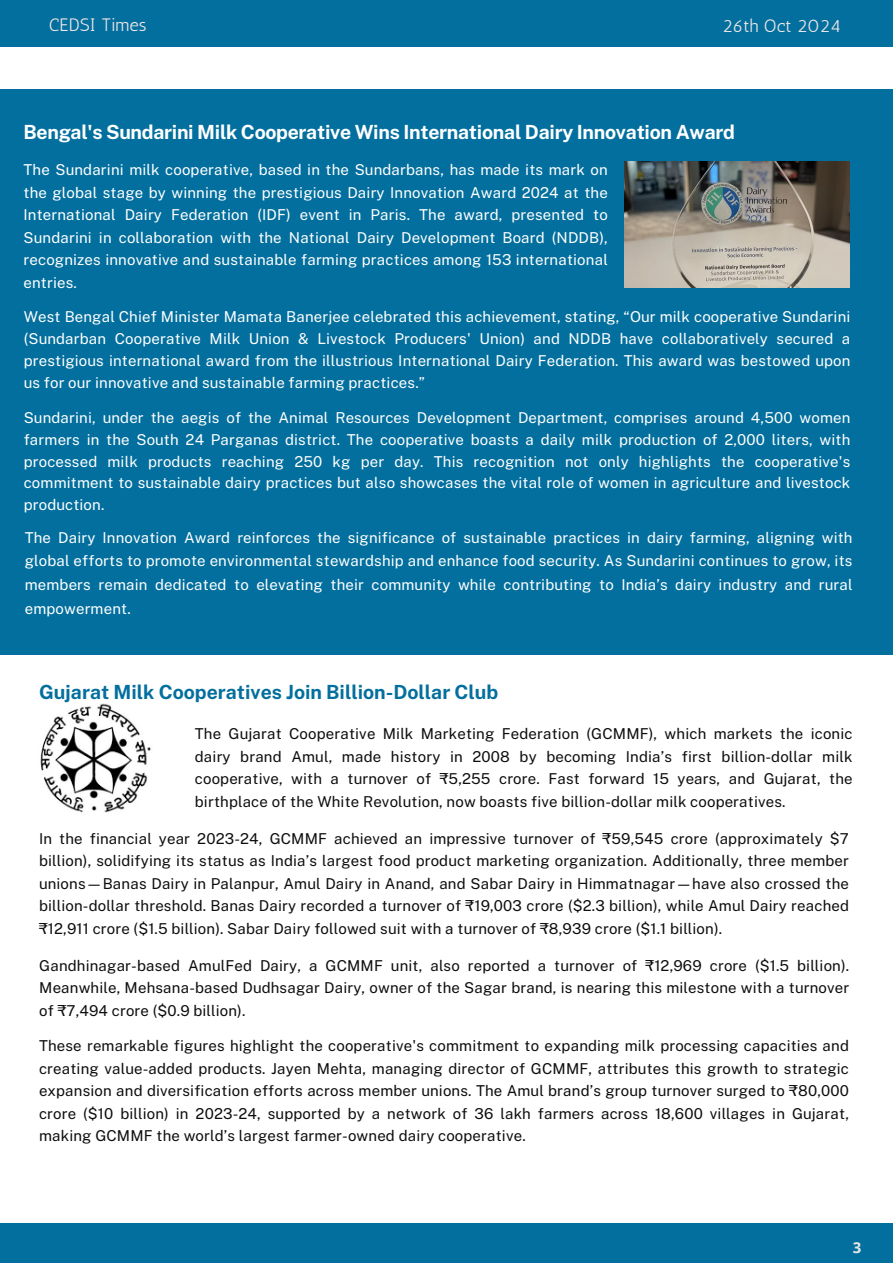
<style>
.page{position:relative;width:893px;height:1263px;background:#fff}
.page>*{position:absolute;margin:0;border:0;box-sizing:border-box;transform-origin:0 0}
.t1{font:700 19.5px "Public Sans";letter-spacing:-.015em;color:#fff}
.t2{font:700 19.5px "Public Sans";color:#036f9e}
.t3{font:18px "Antic";color:#ede7e7}
.t4{font:15px/22.5px "Public Sans";letter-spacing:.01em;color:#0d0d0d;text-align:justify}
.t5{font:15px/21.9px "Public Sans";letter-spacing:.01em;color:#fff;text-align:justify}
.t6{font:700 15px "Open Sans";color:#ede7e7}
</style>
<div class="page">
<div style="left:0;top:0;width:893px;height:46px;background:#036f9e"></div>
<div style="left:0;top:89px;width:892px;height:566px;background:#036f9e"></div>
<div style="left:0;top:1223px;width:892px;height:40px;background:#036f9e"></div>
<img style="left:624px;top:161px;width:225px;height:126px">
<img style="left:40px;top:703px;width:111px;height:110px">
<h1 class="t3" style="left:49px;top:14px;width:99px">CEDSI Times</h1>
<p class="t3" style="left:722px;top:15px;width:120px">26th Oct 2024</p>
<p class="t1" style="left:24px;top:121px;width:713px">Bengal's Sundarini Milk Cooperative Wins International Dairy Innovation Award</p>
<p class="t5" style="left:24px;top:158px;width:586px;line-height:22.5px">The Sundarini milk cooperative, based in the Sundarbans, has made its mark on the global stage by winning the prestigious Dairy Innovation Award 2024 at the International Dairy Federation (IDF) event in Paris. The award, presented to Sundarini in collaboration with the National Dairy Development Board (NDDB), recognizes innovative and sustainable farming practices among 153 international entries.</p>
<h1 class="t5" style="left:24px;top:306px;width:828px">West Bengal Chief Minister Mamata Banerjee celebrated this achievement, stating, “Our milk cooperative Sundarini (Sundarban Cooperative Milk Union &amp; Livestock Producers' Union) and NDDB have collaboratively secured a prestigious international award from the illustrious International Dairy Federation. This award was bestowed upon us for our innovative and sustainable farming practices.”</h1>
<p class="t5" style="left:24px;top:406px;width:828px">Sundarini, under the aegis of the Animal Resources Development Department, comprises around 4,500 women farmers in the South 24 Parganas district. The cooperative boasts a daily milk production of 2,000 liters, with processed milk products reaching 250 kg per day. This recognition not only highlights the cooperative's commitment to sustainable dairy practices but also showcases the vital role of women in agriculture and livestock production.</p>
<p class="t5" style="left:25px;top:526px;width:829px;line-height:23.6px">The Dairy Innovation Award reinforces the significance of sustainable practices in dairy farming, aligning with global efforts to promote environmental stewardship and enhance food security. As Sundarini continues to grow, its members remain dedicated to elevating their community while contributing to India’s dairy industry and rural empowerment.</p>
<p class="t2" style="left:39px;top:680px;width:460px">Gujarat Milk Cooperatives Join Billion-Dollar Club</p>
<p class="t4" style="left:195px;top:722px;width:659px">The Gujarat Cooperative Milk Marketing Federation (GCMMF), which markets the iconic dairy brand Amul, made history in 2008 by becoming India’s first billion-dollar milk cooperative, with a turnover of ₹5,255 crore. Fast forward 15 years, and Gujarat, the birthplace of the White Revolution, now boasts five billion-dollar milk cooperatives.</p>
<p class="t4" style="left:39px;top:827px;width:811px">In the financial year 2023-24, GCMMF achieved an impressive turnover of ₹59,545 crore (approximately $7 billion), solidifying its status as India’s largest food product marketing organization. Additionally, three member unions—Banas Dairy in Palanpur, Amul Dairy in Anand, and Sabar Dairy in Himmatnagar—have also crossed the billion-dollar threshold. Banas Dairy recorded a turnover of ₹19,003 crore ($2.3 billion), while Amul Dairy reached ₹12,911 crore ($1.5 billion). Sabar Dairy followed suit with a turnover of ₹8,939 crore ($1.1 billion).</p>
<p class="t4" style="left:39px;top:954px;width:811px">Gandhinagar-based AmulFed Dairy, a GCMMF unit, also reported a turnover of ₹12,969 crore ($1.5 billion).<br>Meanwhile, Mehsana-based Dudhsagar Dairy, owner of the Sagar brand, is nearing this milestone with a turnover of ₹7,494 crore ($0.9 billion).</p>
<p class="t4" style="left:39px;top:1034px;width:811px">These remarkable figures highlight the cooperative's commitment to expanding milk processing capacities and creating value-added products. Jayen Mehta, managing director of GCMMF, attributes this growth to strategic expansion and diversification efforts across member unions. The Amul brand’s group turnover surged to ₹80,000 crore ($10 billion) in 2023-24, supported by a network of 36 lakh farmers across 18,600 villages in Gujarat, making GCMMF the world’s largest farmer-owned dairy cooperative.</p>
<p class="t6" style="left:852px;top:1237px;width:10px">3</p>
</div>
